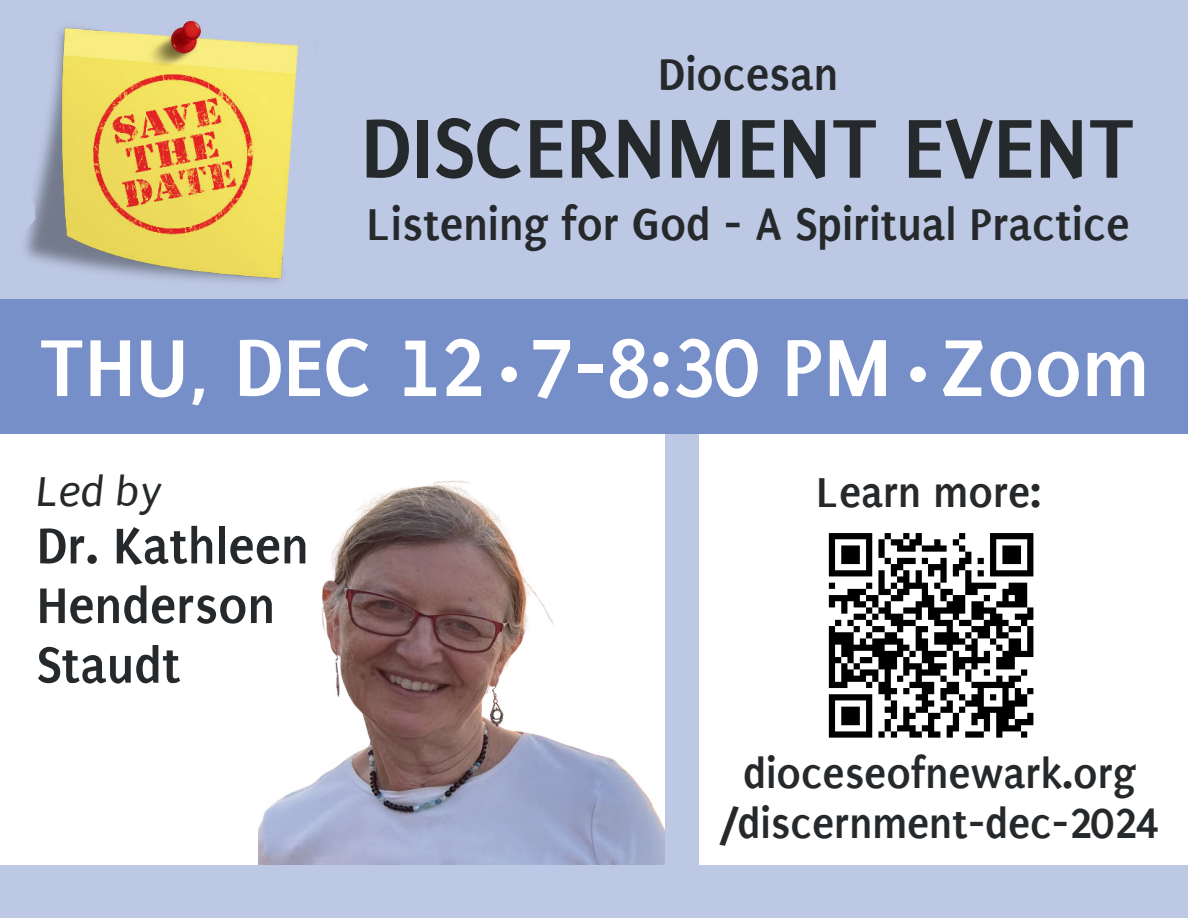
<style>
.page{position:relative;width:1188px;height:918px;background:#bdc8e4}
.page>*{position:absolute;margin:0;border:0;box-sizing:border-box;transform-origin:0 0}
.t1{font:700 90px "Puritan";color:#26292b}
.t2{font:700 90px "Puritan";color:#fff}
.t3{font:700 87px "Puritan";color:#fff}
.t4{font:700 54px/59.7px "Puritan";color:#26292b}
.t5{font:700 48px "Puritan";color:#26292b}
.t6{font:700 45px/49.5px "Puritan";color:#26292b;text-align:center}
.t7{font:italic 45px "Puritan";color:#26292b}
</style>
<div class="page">
<div style="left:700px;top:434px;width:488px;height:431px;background:#fff"></div>
<div style="left:0;top:434px;width:665px;height:431px;background:#fff"></div>
<img style="left:258px;top:480px;width:407px;height:385px">
<div style="left:0;top:299px;width:1188px;height:135px;background:#778fc8"></div>
<img style="left:25px;top:21px;width:274px;height:262px">
<svg style="left:828px;top:533px;width:206px;height:205px"></svg>
<p class="t5" style="left:658px;top:48px;width:181px">Diocesan</p>
<h1 class="t1" style="left:361px;top:99px;width:776px">DISCERNMENT EVENT</h1>
<p class="t5" style="left:367px;top:198px;width:764px">Listening for God - A Spiritual Practice</p>
<h2 class="t3" style="left:38px;top:320px;width:1113px">THU, DEC 12 7-8:30 PM Zoom</h2>
<h1 class="t2" style="left:498px;top:303px;width:23px">.</h1>
<h1 class="t2" style="left:907px;top:303px;width:23px">.</h1>
<p class="t7" style="left:37px;top:467px;width:126px">Led by</p>
<p class="t4" style="left:37px;top:516px;width:273px">Dr. Kathleen<br>Henderson<br>Staudt</p>
<p class="t6" style="left:816px;top:468px;width:226px">Learn more:</p>
<p class="t6" style="left:720px;top:749px;width:440px">dioceseofnewark.org /discernment-dec-2024</p>
</div>
